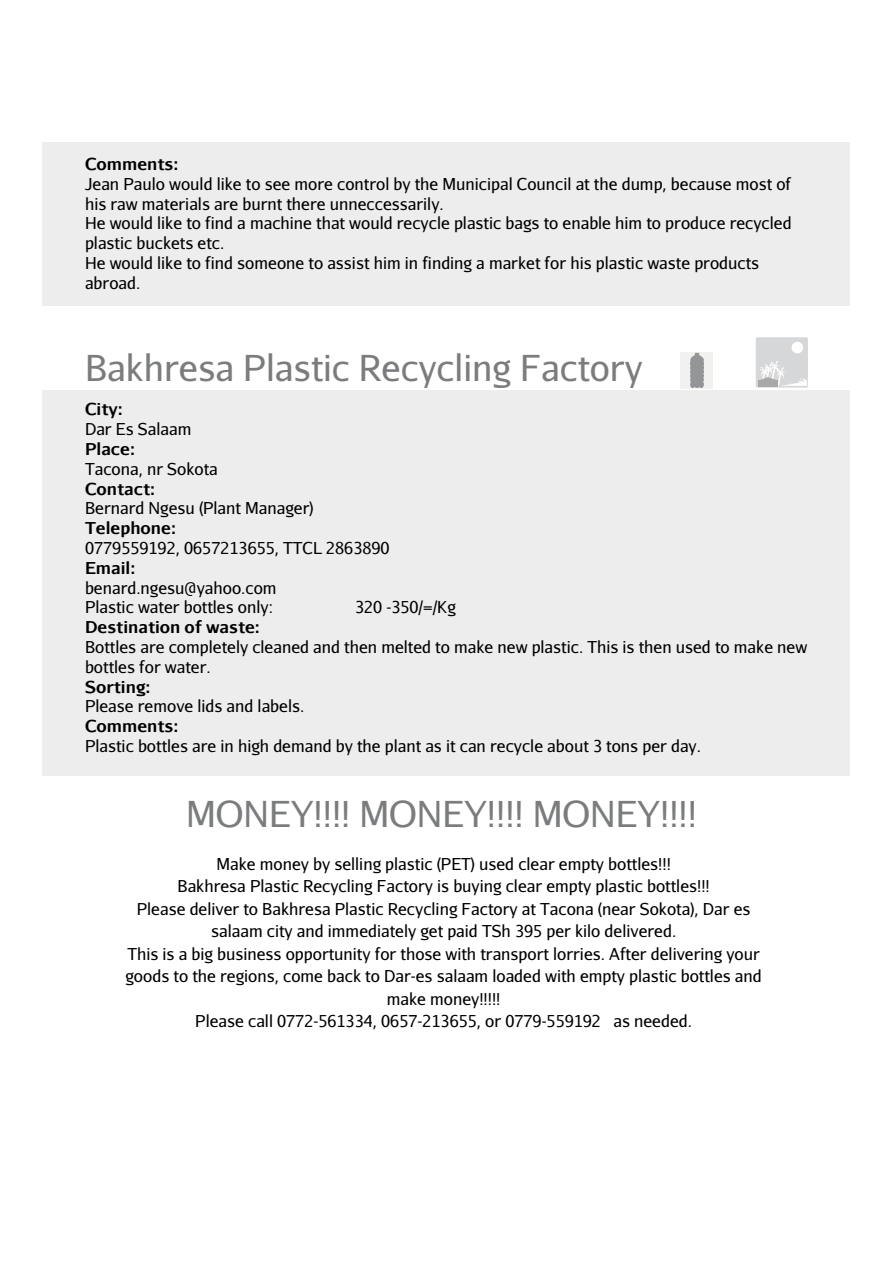
<style>
.page{position:relative;width:893px;height:1263px;background:#fff}
.page>*{position:absolute;margin:0;border:0;box-sizing:border-box;transform-origin:0 0}
.t1{font:36px "Aurulent Sans";color:#7a7c7e}
.t2{font:16.5px/19.8px "Aurulent Sans";color:#000}
.t3{font:700 16.5px "Aurulent Sans";color:#000}
</style>
<div class="page">
<div style="left:681px;top:352px;width:32px;height:37px;background:#f2f1f0"></div>
<svg style="left:690px;top:353px;width:14px;height:35px"></svg>
<div style="left:756px;top:337px;width:52px;height:51px;background:#d6d7d8;border-radius:2px"></div>
<div style="left:791px;top:342px;width:12px;height:11px;background:#fff;border-radius:50%"></div>
<svg style="left:758px;top:361px;width:49px;height:26px"></svg>
<div style="left:43px;top:143px;width:807px;height:163px;background:#eeeded"></div>
<div style="left:43px;top:390px;width:807px;height:386px;background:#eeeded"></div>
<p class="t3" style="left:85px;top:152px;width:95px">Comments:</p>
<p class="t2" style="left:85px;top:173px;width:708px">Jean Paulo would like to see more control by the Municipal Council at the dump, because most of his raw materials are burnt there unneccessarily.<br>He would like to find a machine that would recycle plastic bags to enable him to produce recycled plastic buckets etc.<br>He would like to find someone to assist him in finding a market for his plastic waste products abroad.</p>
<h1 class="t1" style="left:85px;top:345px;width:559px">Bakhresa Plastic Recycling Factory</h1>
<p class="t3" style="left:85px;top:397px;width:39px">City:</p>
<p class="t2" style="left:85px;top:419px;width:108px">Dar Es Salaam</p>
<p class="t3" style="left:85px;top:437px;width:51px">Place:</p>
<p class="t2" style="left:85px;top:458px;width:134px">Tacona, nr Sokota</p>
<p class="t3" style="left:85px;top:476px;width:72px">Contact:</p>
<p class="t2" style="left:85px;top:498px;width:230px">Bernard Ngesu (Plant Manager)</p>
<p class="t3" style="left:85px;top:516px;width:93px">Telephone:</p>
<p class="t2" style="left:85px;top:538px;width:306px">0779559192, 0657213655, TTCL 2863890</p>
<p class="t3" style="left:85px;top:555px;width:52px">Email:</p>
<p class="t2" style="left:85px;top:577px;width:193px">benard.ngesu@yahoo.com<br>Plastic water bottles only:</p>
<p class="t2" style="left:355px;top:597px;width:102px">320 -350/=/Kg</p>
<p class="t3" style="left:85px;top:615px;width:176px">Destination of waste:</p>
<p class="t2" style="left:85px;top:637px;width:724px">Bottles are completely cleaned and then melted to make new plastic. This is then used to make new bottles for water.</p>
<p class="t3" style="left:85px;top:674px;width:67px">Sorting:</p>
<p class="t2" style="left:85px;top:696px;width:221px">Please remove lids and labels.</p>
<p class="t3" style="left:85px;top:714px;width:95px">Comments:</p>
<p class="t2" style="left:85px;top:736px;width:617px">Plastic bottles are in high demand by the plant as it can recycle about 3 tons per day.</p>
<h1 class="t1" style="left:186px;top:791px;width:512px">MONEY!!!! MONEY!!!! MONEY!!!!</h1>
<p class="t2" style="left:125px;top:852px;width:638px;line-height:22.5px;text-align:center">Make money by selling plastic (PET) used clear empty bottles!!!<br>Bakhresa Plastic Recycling Factory is buying clear empty plastic bottles!!!<br>Please deliver to Bakhresa Plastic Recycling Factory at Tacona (near Sokota), Dar es salaam city and immediately get paid TSh 395 per kilo delivered.<br>This is a big business opportunity for those with transport lorries. After delivering your goods to the regions, come back to Dar-es salaam loaded with empty plastic bottles and make money!!!!!<br>Please call 0772-561334, 0657-213655, or 0779-559192 as needed.</p>
</div>
